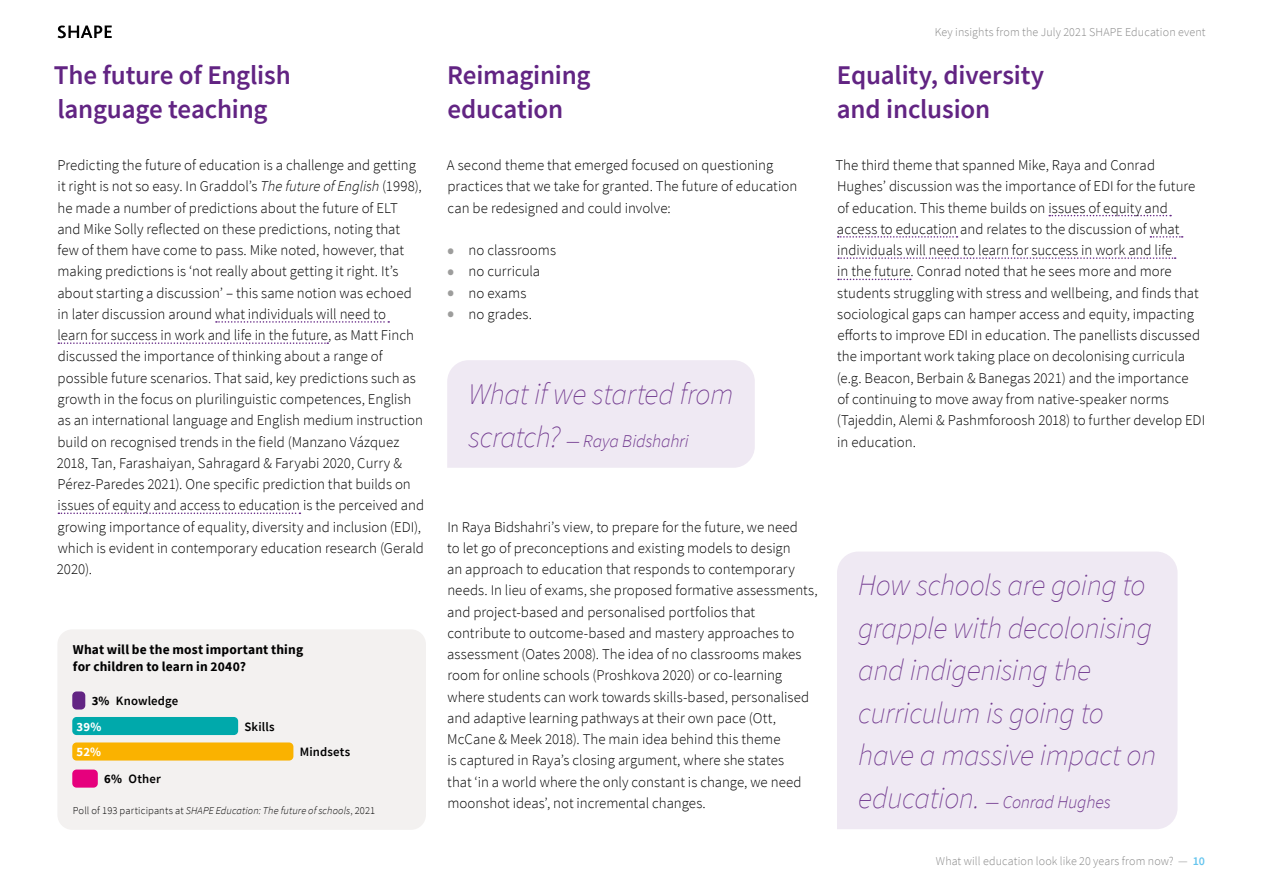
<style>
.page{position:relative;width:1263px;height:893px;background:#fff}
.page>*{position:absolute;margin:0;border:0;box-sizing:border-box;transform-origin:0 0}
.Pullquote{font:italic 200 30px/42.5px "Source Sans Pro";letter-spacing:-.015em;color:#723a8f}
.Heading_2{font:600 27px/33.8px "Source Sans Pro";letter-spacing:-.01em;color:#622483}
.Pullquote-2{font:italic 300 18px "Source Sans Pro";letter-spacing:-.01em;color:#723a8f}
.t1{font:300 14.85px/21.3px "Source Sans Pro";color:#000}
.Row_Header_1{font:700 13.5px/16.8px "Source Sans Pro";letter-spacing:.01em;color:#000}
.Poll_Line{font:600 12.75px "Source Sans Pro";letter-spacing:.01em;color:#000}
.Poll{font:700 12.75px "Source Sans Pro";color:#fff}
.t2{font:300 12px "Source Sans Pro";letter-spacing:.01em;color:#878787}
.Poll_Info{font:italic 300 10.5px "Source Sans Pro";letter-spacing:.01em;color:#000}
.s1{font-style:italic}
.s2{font-weight:700}
.s3{font-style:normal}
.s4{font-weight:600;font-size:22.35px;color:#9d9d9c}
.s5{font-weight:200;font-size:30px}
.s6{color:#9d9d9c}
.s7{font-weight:600;color:#66c5ee}
</style>
<div class="page">
<svg style="left:58px;top:26px;width:54px;height:12px"></svg>
<svg style="left:216px;top:321px;width:173px;height:2px"></svg>
<svg style="left:58px;top:342px;width:270px;height:2px"></svg>
<svg style="left:58px;top:512px;width:242px;height:2px"></svg>
<svg style="left:1049px;top:215px;width:122px;height:1px"></svg>
<svg style="left:838px;top:236px;width:119px;height:2px"></svg>
<svg style="left:1150px;top:236px;width:33px;height:2px"></svg>
<svg style="left:838px;top:257px;width:338px;height:2px"></svg>
<svg style="left:838px;top:279px;width:73px;height:1px"></svg>
<div style="left:447px;top:360px;width:308px;height:108px;background:#efe9f3"></div>
<div style="left:837px;top:552px;width:340px;height:277px;background:#efe9f3"></div>
<div style="left:57px;top:629px;width:369px;height:201px;background:#f3f1f0;border-radius:15px"></div>
<div style="left:72px;top:691px;width:13px;height:18px;background:#622483;border-radius:4px"></div>
<div style="left:72px;top:717px;width:166px;height:18px;background:#00a9ab;border-radius:4px"></div>
<div style="left:72px;top:742px;width:221px;height:18px;background:#fab200;border-radius:4px"></div>
<div style="left:72px;top:769px;width:26px;height:19px;background:#e6007d;border-radius:4px"></div>
<h2 class="Heading_2" style="left:54px;top:58px;width:238px">The future of English language teaching</h2>
<p class="t1" style="left:57px;top:155px;width:369px">Predicting the future of education is a challenge and getting it right is not so easy. In Graddol’s <span class="s1">The future of English</span> (1998), he made a number of predictions about the future of ELT and Mike Solly reflected on these predictions, noting that few of them have come to pass. Mike noted, however, that making predictions is ‘not really about getting it right. It’s about starting a discussion’ – this same notion was echoed in later discussion around what individuals will need to<br>learn for success in work and life in the future, as Matt Finch discussed the importance of thinking about a range of possible future scenarios. That said, key predictions such as growth in the focus on plurilinguistic competences, English as an international language and English medium instruction build on recognised trends in the field (Manzano Vázquez 2018, Tan, Farashaiyan, Sahragard &amp; Faryabi 2020, Curry &amp; Pérez-Paredes 2021). One specific prediction that builds on issues of equity and access to education is the perceived and growing importance of equality, diversity and inclusion (EDI), which is evident in contemporary education research (Gerald 2020).</p>
<p class="Row_Header_1" style="left:73px;top:641px;width:232px">What will be the most important thing for children to learn in 2040?</p>
<p class="Poll_Line" style="left:92px;top:693px;width:88px"><span class="s2">3%</span> Knowledge</p>
<p class="Poll" style="left:77px;top:718px;width:26px">39%</p>
<p class="Poll_Line" style="left:244px;top:718px;width:32px">Skills</p>
<p class="Poll" style="left:77px;top:743px;width:26px">52%</p>
<p class="Poll_Line" style="left:300px;top:744px;width:52px">Mindsets</p>
<p class="Poll_Line" style="left:104px;top:771px;width:58px"><span class="s2">6%</span> Other</p>
<p class="Poll_Info" style="left:73px;top:804px;width:304px"><span class="s3">Poll of 193 participants at</span> SHAPE Education: The future of schools<span class="s3">, 2021</span></p>
<h2 class="Heading_2" style="left:447px;top:58px;width:145px">Reimagining education</h2>
<p class="t1" style="left:447px;top:155px;width:352px">A second theme that emerged focused on questioning practices that we take for granted. The future of education can be redesigned and could involve:</p>
<p class="t1" style="left:447px;top:240px;width:110px"><span class="s4">•</span> no classrooms</p>
<p class="t1" style="left:447px;top:261px;width:94px"><span class="s4">•</span> no curricula</p>
<p class="t1" style="left:447px;top:282px;width:81px"><span class="s4">•</span> no exams</p>
<p class="t1" style="left:447px;top:303px;width:86px"><span class="s4">•</span> no grades.</p>
<p class="Pullquote" style="left:468px;top:373px;width:267px">What if we started from</p>
<p class="Pullquote-2" style="left:468px;top:429px;width:222px"><span class="s5">scratch?</span> — Raya Bidshahri</p>
<p class="t2" style="left:935px;top:25px;width:272px">Key insights from the July 2021 SHAPE Education event</p>
<h2 class="Heading_2" style="left:837px;top:58px;width:209px">Equality, diversity and inclusion</h2>
<p class="t1" style="left:835px;top:155px;width:371px">The third theme that spanned Mike, Raya and Conrad Hughes’ discussion was the importance of EDI for the future of education. This theme builds on issues of equity and access to education and relates to the discussion of what individuals will need to learn for success in work and life<br>in the future. Conrad noted that he sees more and more students struggling with stress and wellbeing, and finds that sociological gaps can hamper access and equity, impacting efforts to improve EDI in education. The panellists discussed the important work taking place on decolonising curricula (e.g. Beacon, Berbain &amp; Banegas 2021) and the importance<br>of continuing to move away from native-speaker norms (Tajeddin, Alemi &amp; Pashmforoosh 2018) to further develop EDI in education.</p>
<p class="t1" style="left:447px;top:516px;width:372px">In Raya Bidshahri’s view, to prepare for the future, we need<br>to let go of preconceptions and existing models to design<br>an approach to education that responds to contemporary needs. In lieu of exams, she proposed formative assessments, and project-based and personalised portfolios that contribute to outcome-based and mastery approaches to assessment (Oates 2008). The idea of no classrooms makes room for online schools (Proshkova 2020) or co-learning where students can work towards skills-based, personalised and adaptive learning pathways at their own pace (Ott, McCane &amp; Meek 2018). The main idea behind this theme<br>is captured in Raya’s closing argument, where she states<br>that ‘in a world where the only constant is change, we need moonshot ideas’, not incremental changes.</p>
<p class="Pullquote" style="left:858px;top:564px;width:299px">How schools are going to grapple with decolonising and indigenising the curriculum is going to have a massive impact on</p>
<p class="Pullquote-2" style="left:858px;top:791px;width:254px"><span class="s5">education.</span> — Conrad Hughes</p>
<p class="t2" style="left:936px;top:854px;width:271px">What will education look like 20 years from now? <span class="s6">—</span> <span class="s7">10</span></p>
</div>
